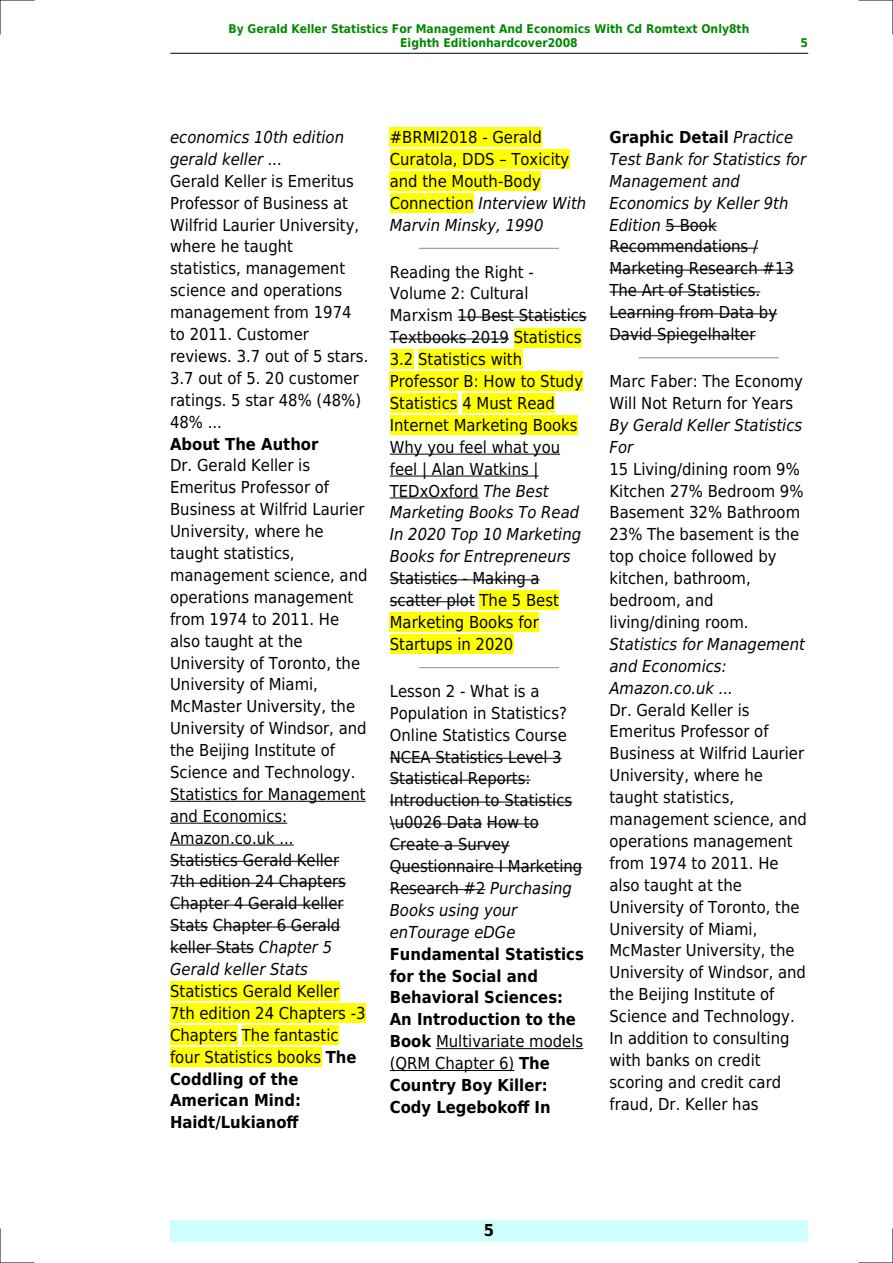
<style>
.page{position:relative;width:893px;height:1263px;background:#fff}
.page>*{position:absolute;margin:0;border:0;box-sizing:border-box;transform-origin:0 0}
.t1{font:16.5px/21.9px "DejaVu Sans Condensed";color:#000}
.t2{font:700 16.5px/21.9px "DejaVu Sans Condensed";color:#000}
.t3{font:italic 16.5px/21.9px "DejaVu Sans Condensed";color:#000}
.t4{font:700 12px/14.4px "DejaVu Sans Condensed";color:#080;text-align:center}
.s1{font-style:italic}
.s2{font-weight:700}
.s3{font-weight:400}
</style>
<div class="page">
<hr style="left:170px;top:53px;width:38px;height:1px;background:#000">
<hr style="left:209px;top:53px;width:560px;height:1px;background:#000">
<hr style="left:770px;top:53px;width:38px;height:1px;background:#000">
<div style="left:170px;top:1220px;width:638px;height:22px;background:#cffffc"></div>
<hr style="left:170px;top:801px;width:196px;height:1px;background:#000">
<hr style="left:170px;top:823px;width:117px;height:1px;background:#000">
<hr style="left:170px;top:845px;width:124px;height:1px;background:#000">
<hr style="left:170px;top:861px;width:169px;height:1px;background:#000">
<hr style="left:170px;top:883px;width:176px;height:1px;background:#000">
<hr style="left:170px;top:905px;width:174px;height:1px;background:#000">
<hr style="left:170px;top:926px;width:38px;height:1px;background:#000">
<hr style="left:213px;top:926px;width:127px;height:1px;background:#000">
<hr style="left:170px;top:948px;width:84px;height:1px;background:#000">
<div style="left:170px;top:982px;width:169px;height:19px;background:#ff0"></div>
<div style="left:170px;top:1003px;width:196px;height:20px;background:#ff0"></div>
<div style="left:170px;top:1025px;width:67px;height:20px;background:#ff0"></div>
<div style="left:242px;top:1025px;width:97px;height:20px;background:#ff0"></div>
<div style="left:170px;top:1047px;width:151px;height:19px;background:#ff0"></div>
<div style="left:390px;top:128px;width:152px;height:19px;background:#ff0"></div>
<div style="left:390px;top:150px;width:179px;height:19px;background:#ff0"></div>
<div style="left:390px;top:171px;width:151px;height:20px;background:#ff0"></div>
<div style="left:390px;top:193px;width:84px;height:20px;background:#ff0"></div>
<hr style="left:420px;top:248px;width:138px;height:1px;background:#999">
<hr style="left:458px;top:317px;width:129px;height:1px;background:#000">
<hr style="left:390px;top:339px;width:119px;height:1px;background:#000">
<div style="left:514px;top:328px;width:68px;height:19px;background:#ff0"></div>
<div style="left:390px;top:350px;width:23px;height:19px;background:#ff0"></div>
<div style="left:418px;top:350px;width:104px;height:19px;background:#ff0"></div>
<div style="left:390px;top:372px;width:193px;height:19px;background:#ff0"></div>
<div style="left:390px;top:394px;width:68px;height:19px;background:#ff0"></div>
<div style="left:462px;top:394px;width:93px;height:19px;background:#ff0"></div>
<div style="left:390px;top:415px;width:188px;height:20px;background:#ff0"></div>
<hr style="left:390px;top:454px;width:170px;height:1px;background:#000">
<hr style="left:390px;top:476px;width:148px;height:1px;background:#000">
<hr style="left:390px;top:498px;width:89px;height:1px;background:#000">
<hr style="left:390px;top:579px;width:150px;height:1px;background:#000">
<hr style="left:390px;top:601px;width:85px;height:1px;background:#000">
<div style="left:480px;top:591px;width:79px;height:19px;background:#ff0"></div>
<div style="left:390px;top:613px;width:149px;height:19px;background:#ff0"></div>
<div style="left:390px;top:634px;width:123px;height:20px;background:#ff0"></div>
<hr style="left:420px;top:667px;width:138px;height:1px;background:#999">
<hr style="left:390px;top:758px;width:172px;height:1px;background:#000">
<hr style="left:390px;top:780px;width:140px;height:1px;background:#000">
<hr style="left:390px;top:802px;width:182px;height:1px;background:#000">
<hr style="left:390px;top:823px;width:92px;height:1px;background:#000">
<hr style="left:487px;top:823px;width:52px;height:1px;background:#000">
<hr style="left:390px;top:845px;width:120px;height:1px;background:#000">
<hr style="left:390px;top:867px;width:192px;height:1px;background:#000">
<hr style="left:390px;top:889px;width:95px;height:1px;background:#000">
<hr style="left:436px;top:1048px;width:147px;height:1px;background:#000">
<hr style="left:390px;top:1070px;width:124px;height:1px;background:#000">
<hr style="left:666px;top:226px;width:51px;height:1px;background:#000">
<hr style="left:609px;top:248px;width:149px;height:1px;background:#000">
<hr style="left:609px;top:270px;width:185px;height:1px;background:#000">
<hr style="left:609px;top:292px;width:151px;height:1px;background:#000">
<hr style="left:609px;top:313px;width:168px;height:1px;background:#000">
<hr style="left:609px;top:335px;width:147px;height:1px;background:#000">
<hr style="left:639px;top:357px;width:139px;height:1px;background:#999">
<hr style="left:0;top:0;width:34px;height:1px;background:#000">
<hr style="left:859px;top:0;width:34px;height:1px;background:#000">
<hr style="left:0;top:1262px;width:34px;height:1px;background:#000">
<hr style="left:859px;top:1262px;width:34px;height:1px;background:#000">
<hr style="left:0;top:0;width:1px;height:34px;background:#000">
<hr style="left:0;top:1229px;width:1px;height:34px;background:#000">
<hr style="left:892px;top:0;width:1px;height:34px;background:#000">
<hr style="left:892px;top:1229px;width:1px;height:34px;background:#000">
<p class="t4" style="left:229px;top:21px;width:522px">By Gerald Keller Statistics For Management And Economics With Cd Romtext Only8th<br>Eighth Editionhardcover2008</p>
<p class="t4" style="left:800px;top:36px;width:9px">5</p>
<p class="t3" style="left:170px;top:126px;width:176px">economics 10th edition gerald keller ...</p>
<p class="t1" style="left:170px;top:170px;width:200px">Gerald Keller is Emeritus<br>Professor of Business at<br>Wilfrid Laurier University, where he taught<br>statistics, management science and operations management from 1974 to 2011. Customer reviews. 3.7 out of 5 stars.<br>3.7 out of 5. 20 customer ratings. 5 star 48% (48%)<br>48% ...</p>
<p class="t2" style="left:170px;top:433px;width:150px">About The Author</p>
<p class="t1" style="left:170px;top:455px;width:199px">Dr. Gerald Keller is<br>Emeritus Professor of<br>Business at Wilfrid Laurier<br>University, where he taught statistics, management science, and operations management from 1974 to 2011. He also taught at the<br>University of Toronto, the<br>University of Miami,<br>McMaster University, the<br>University of Windsor, and the Beijing Institute of<br>Science and Technology.<br>Statistics for Management and Economics:<br>Amazon.co.uk ...<br>Statistics Gerald Keller<br>7th edition 24 Chapters<br>Chapter 4 Gerald keller<br>Stats Chapter 6 Gerald keller Stats <span class="s1">Chapter 5<br>Gerald keller Stats</span></p>
<p class="t1" style="left:170px;top:980px;width:197px">Statistics Gerald Keller<br>7th edition 24 Chapters -3<br>Chapters The fantastic four Statistics books <span class="s2">The<br>Coddling of the<br>American Mind:<br>Haidt/Lukianoff</span></p>
<p class="t1" style="left:390px;top:126px;width:198px">#BRMI2018 - Gerald<br>Curatola, DDS Toxicity and the Mouth-Body<br>Connection <span class="s1">Interview With<br>Marvin Minsky, 1990</span></p>
<p class="t1" style="left:390px;top:261px;width:198px">Reading the Right -<br>Volume 2: Cultural<br>Marxism 10 Best Statistics<br>Textbooks 2019 Statistics<br>3.2 Statistics with<br>Professor B: How to Study<br>Statistics 4 Must Read<br>Internet Marketing Books<br>Why you feel what you feel | Alan Watkins |<br>TEDxOxford <span class="s1">The Best<br>Marketing Books To Read<br>In 2020 Top 10 Marketing<br>Books for Entrepreneurs</span></p>
<p class="t1" style="left:390px;top:567px;width:171px">Statistics - Making a scatter plot The 5 Best<br>Marketing Books for<br>Startups in 2020</p>
<p class="t1" style="left:390px;top:680px;width:194px">Lesson 2 - What is a<br>Population in Statistics?<br>Online Statistics Course<br>NCEA Statistics Level 3<br>Statistical Reports:<br>Introduction to Statistics \u0026 Data How to<br>Create a Survey<br>Questionnaire I Marketing<br>Research #2 <span class="s1">Purchasing<br>Books using your enTourage eDGe</span></p>
<p class="t2" style="left:390px;top:943px;width:196px">Fundamental Statistics for the Social and<br>Behavioral Sciences:<br>An Introduction to the<br>Book <span class="s3">Multivariate models (QRM Chapter 6)</span> The<br>Country Boy Killer:<br>Cody Legebokoff In</p>
<p class="t1" style="left:609px;top:126px;width:198px"><span class="s2">Graphic Detail</span> <span class="s1">Practice<br>Test Bank for Statistics for<br>Management and<br>Economics by Keller 9th<br>Edition</span> 5 Book<br>Recommendations /<br>Marketing Research #13<br>The Art of Statistics.<br>Learning from Data by<br>David Spiegelhalter</p>
<p class="t1" style="left:609px;top:370px;width:195px">Marc Faber: The Economy<br>Will Not Return for Years</p>
<p class="t3" style="left:609px;top:414px;width:194px">By Gerald Keller Statistics<br>For</p>
<p class="t1" style="left:609px;top:458px;width:195px">15 Living/dining room 9%<br>Kitchen 27% Bedroom 9%<br>Basement 32% Bathroom<br>23% The basement is the top choice followed by kitchen, bathroom, bedroom, and living/dining room.</p>
<p class="t3" style="left:609px;top:633px;width:197px">Statistics for Management and Economics:<br>Amazon.co.uk ...</p>
<p class="t1" style="left:609px;top:699px;width:199px">Dr. Gerald Keller is<br>Emeritus Professor of<br>Business at Wilfrid Laurier<br>University, where he taught statistics, management science, and operations management from 1974 to 2011. He also taught at the<br>University of Toronto, the<br>University of Miami,<br>McMaster University, the<br>University of Windsor, and the Beijing Institute of<br>Science and Technology.<br>In addition to consulting with banks on credit scoring and credit card fraud, Dr. Keller has</p>
<p class="t2" style="left:484px;top:1220px;width:12px">5</p>
</div>
